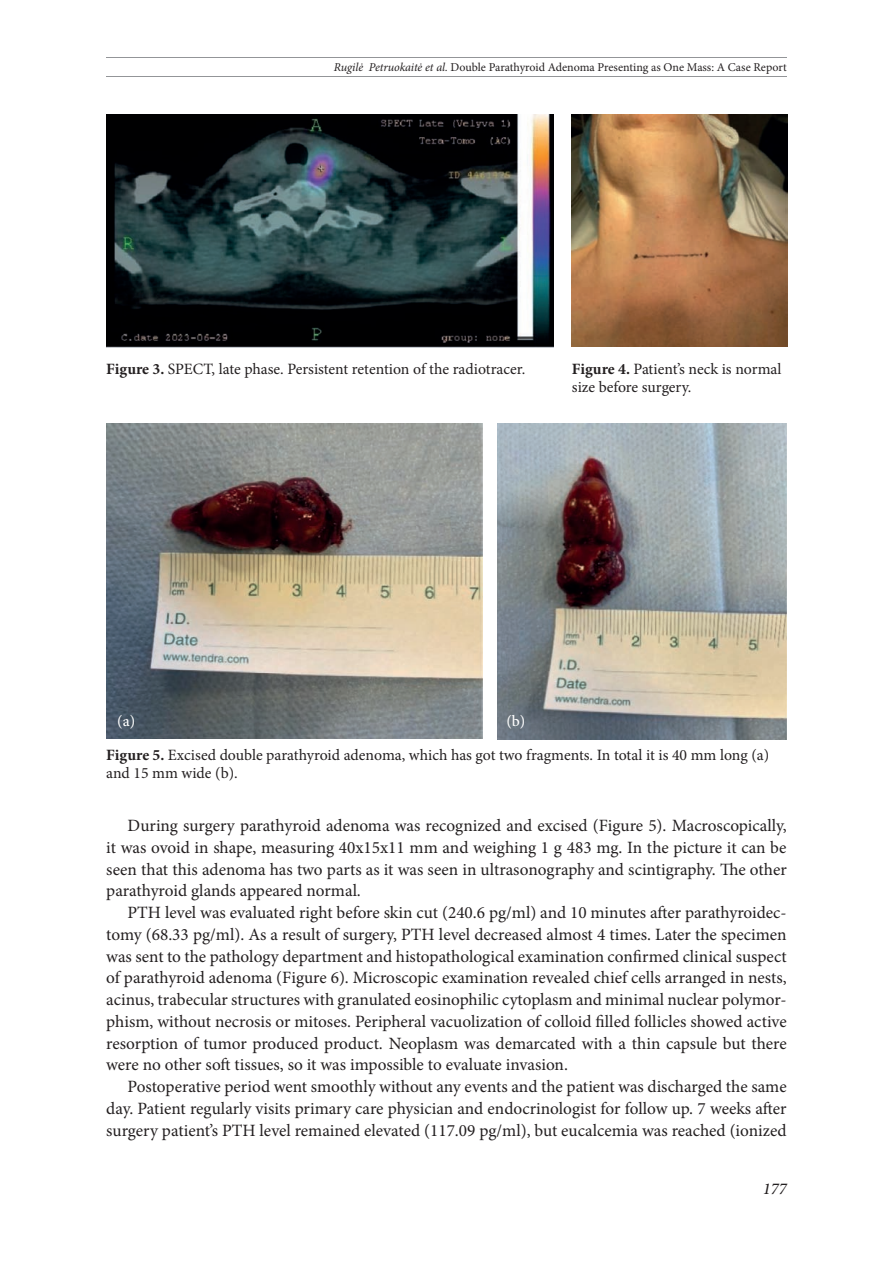
<style>
.page{position:relative;width:893px;height:1263px;background:#fff}
.page>*{position:absolute;margin:0;border:0;box-sizing:border-box;transform-origin:0 0}
.t1{font:17.25px/21.8px "Minion Pro";color:#231f20;text-align:justify}
.t2{font:italic 500 16.5px "Minion Pro";color:#231f20}
.t3{font:15.75px/18px "Minion Pro";color:#231f20}
.t4{font:500 15.75px "Minion Pro";color:#fff}
.t5{font:12px "Minion Pro";letter-spacing:-.005em;color:#231f20}
.s1{font-style:italic}
.s2{font-weight:700}
</style>
<div class="page">
<hr style="left:106px;top:57px;width:681px;height:1px;background:#939598">
<hr style="left:106px;top:76px;width:681px;height:1px;background:#939598">
<img style="left:106px;top:115px;width:448px;height:232px">
<img style="left:572px;top:115px;width:215px;height:232px">
<img style="left:106px;top:424px;width:376px;height:315px">
<img style="left:497px;top:424px;width:290px;height:316px">
<p class="t5" style="left:334px;top:59px;width:454px"><span class="s1">Rugilė Petruokaitė et al.</span> Double Parathyroid Adenoma Presenting as One Mass: A Case Report</p>
<p class="t3" style="left:106px;top:360px;width:421px"><span class="s2">Figure 3.</span> SPECT, late phase. Persistent retention of the radiotracer.</p>
<p class="t3" style="left:572px;top:360px;width:211px"><span class="s2">Figure 4.</span> Patient’s neck is normal size before surgery.</p>
<p class="t4" style="left:117px;top:710px;width:19px">(a)</p>
<p class="t4" style="left:506px;top:710px;width:21px">(b)</p>
<p class="t3" style="left:106px;top:746px;width:664px"><span class="s2">Figure 5.</span> Excised double parathyroid adenoma, which has got two fragments. In total it is 40 mm long (a) and 15 mm wide (b).</p>
<p class="t1" style="left:106px;top:815px;width:682px;text-indent:21px">During surgery parathyroid adenoma was recognized and excised (Figure 5). Macroscopically, it was ovoid in shape, measuring 40x15x11 mm and weighing 1 g 483 mg. In the picture it can be seen that this adenoma has two parts as it was seen in ultrasonography and scintigraphy. The other parathyroid glands appeared normal.</p>
<p class="t1" style="left:106px;top:902px;width:682px;text-indent:21px">PTH level was evaluated right before skin cut (240.6 pg/ml) and 10 minutes after parathyroidec&shy;tomy (68.33 pg/ml). As a result of surgery, PTH level decreased almost 4 times. Later the specimen was sent to the pathology department and histopathological examination confirmed clinical suspect of parathyroid adenoma (Figure 6). Microscopic examination revealed chief cells arranged in nests, acinus, trabecular structures with granulated eosinophilic cytoplasm and minimal nuclear polymor&shy;phism, without necrosis or mitoses. Peripheral vacuolization of colloid filled follicles showed active resorption of tumor produced product. Neoplasm was demarcated with a thin capsule but there were no other soft tissues, so it was impossible to evaluate invasion.</p>
<p class="t1" style="left:106px;top:1076px;width:682px;text-indent:21px">Postoperative period went smoothly without any events and the patient was discharged the same day. Patient regularly visits primary care physician and endocrinologist for follow up. 7 weeks after surgery patient’s PTH level remained elevated (117.09 pg/ml), but eucalcemia was reached (ionized</p>
<p class="t2" style="left:763px;top:1177px;width:25px">177</p>
</div>
